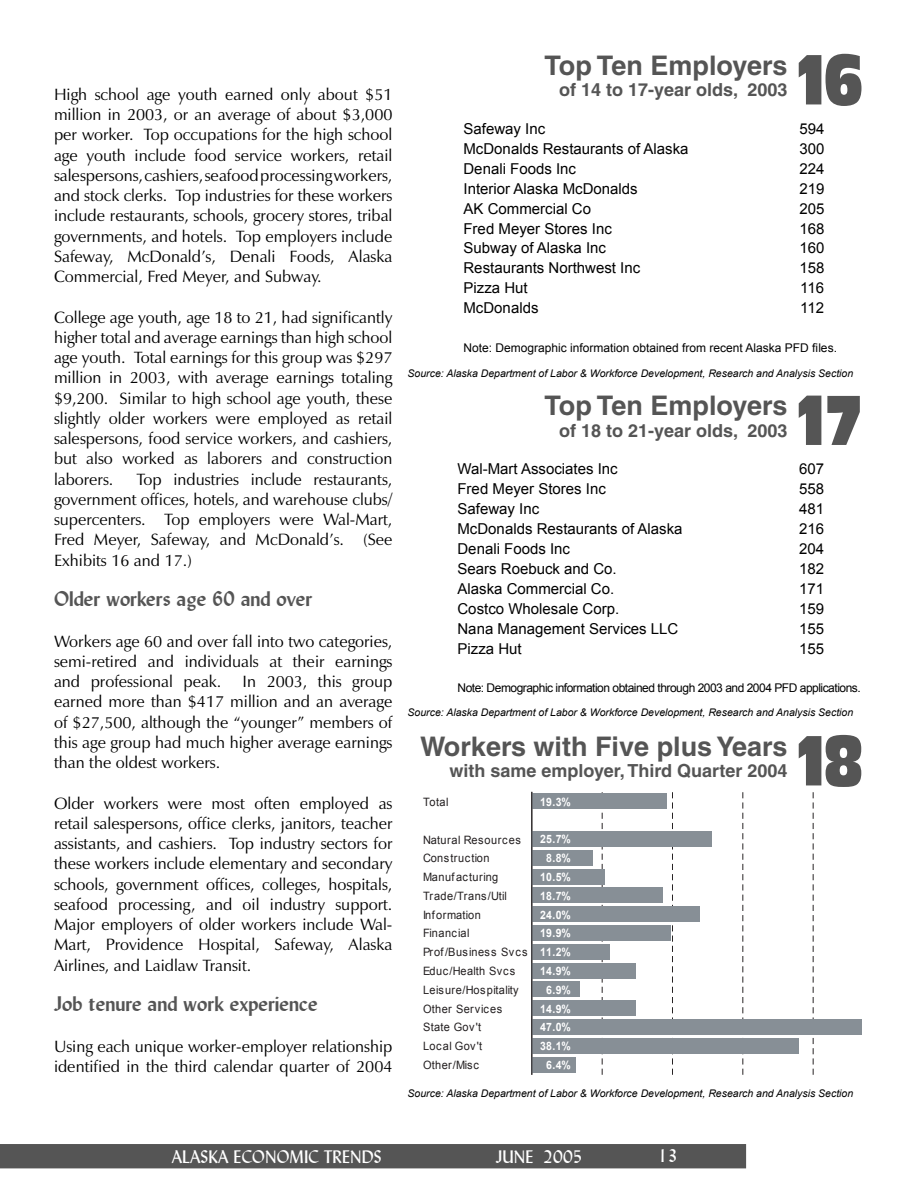
<style>
.page{position:relative;width:918px;height:1188px;background:#fff}
.page>*{position:absolute;margin:0;border:0;box-sizing:border-box;transform-origin:0 0}
.t1{font:66px "Incised 901 BT Compact";color:#555;scale:.84 1}
.t2{font:700 27px "Helvetica";color:#555}
.t3{font:700 21px "Lydian BT";color:#555}
.t4{font:700 18px "Helvetica";color:#555}
.t5{font:18px "Lydian BT";color:#fff}
.t6{font:16.5px/20.2px "Zapf Humanist 601 BT";color:#000;text-align:justify}
.t7{font:15px "Arial";color:#000}
.t8{font:12px "Arial";letter-spacing:-.04em;color:#000}
.t9{font:12px "Arial";color:#000}
.t10{font:11.55px/18.8px "Arial";letter-spacing:.045em;color:#231f20;scale:.96 1}
.t11{font:700 11.55px/18.8px "Arial";letter-spacing:.045em;color:#fff;text-align:center;scale:.91 1}
.t12{font:italic 10.5px "Arial";color:#000}
</style>
<div class="page">
<div style="left:0;top:1144px;width:746px;height:24px;background:#555"></div>
<hr style="left:532px;top:792px;width:1px;height:282px;background:#231f20">
<svg style="left:602px;top:792px;width:1px;height:282px"></svg>
<svg style="left:672px;top:792px;width:1px;height:282px"></svg>
<svg style="left:743px;top:792px;width:1px;height:282px"></svg>
<svg style="left:813px;top:792px;width:1px;height:282px"></svg>
<div style="left:532px;top:794px;width:135px;height:15px;background:#878f96"></div>
<div style="left:532px;top:831px;width:180px;height:16px;background:#878f96"></div>
<div style="left:532px;top:850px;width:61px;height:15px;background:#878f96"></div>
<div style="left:532px;top:869px;width:73px;height:15px;background:#878f96"></div>
<div style="left:532px;top:888px;width:131px;height:15px;background:#878f96"></div>
<div style="left:532px;top:907px;width:168px;height:15px;background:#878f96"></div>
<div style="left:532px;top:925px;width:139px;height:15px;background:#878f96"></div>
<div style="left:532px;top:944px;width:78px;height:15px;background:#878f96"></div>
<div style="left:532px;top:963px;width:104px;height:15px;background:#878f96"></div>
<div style="left:532px;top:982px;width:48px;height:15px;background:#878f96"></div>
<div style="left:532px;top:1001px;width:104px;height:15px;background:#878f96"></div>
<div style="left:532px;top:1019px;width:330px;height:15px;background:#878f96"></div>
<div style="left:532px;top:1038px;width:267px;height:15px;background:#878f96"></div>
<div style="left:532px;top:1057px;width:44px;height:15px;background:#878f96"></div>
<hr style="left:531px;top:792px;width:1px;height:282px;background:#231f20">
<p class="t6" style="left:54px;top:86px;width:340px">High school age youth earned only about $51 million in 2003, or an average of about $3,000 per worker. Top occupations for the high school age youth include food service workers, retail salespersons, cashiers, seafood processing workers, and stock clerks. Top industries for these workers include restaurants, schools, grocery stores, tribal governments, and hotels. Top employers include Safeway, McDonald’s, Denali Foods, Alaska Commercial, Fred Meyer, and Subway.</p>
<p class="t6" style="left:54px;top:309px;width:340px">College age youth, age 18 to 21, had significantly higher total and average earnings than high school age youth. Total earnings for this group was $297 million in 2003, with average earnings totaling $9,200. Similar to high school age youth, these slightly older workers were employed as retail salespersons, food service workers, and cashiers, but also worked as laborers and construction laborers.</p>
<p class="t6" style="left:54px;top:471px;width:340px;text-indent:83px">Top industries include restaurants, government offices, hotels, and warehouse clubs/ supercenters. Top employers were Wal-Mart, Fred Meyer, Safeway, and McDonald’s. (See Exhibits 16 and 17.)</p>
<p class="t3" style="left:54px;top:586px;width:260px">Older workers age 60 and over</p>
<p class="t6" style="left:54px;top:632px;width:340px">Workers age 60 and over fall into two categories, semi-retired and individuals at their earnings and professional peak.</p>
<p class="t6" style="left:54px;top:673px;width:340px;text-indent:189px">In 2003, this group earned more than $417 million and an average of $27,500, although the “younger” members of this age group had much higher average earnings than the oldest workers.</p>
<p class="t6" style="left:54px;top:795px;width:340px">Older workers were most often employed as retail salespersons, office clerks, janitors, teacher assistants, and cashiers. Top industry sectors for these workers include elementary and secondary schools, government offices, colleges, hospitals, seafood processing, and oil industry support.<br>Major employers of older workers include Wal-Mart, Providence Hospital, Safeway, Alaska Airlines, and Laidlaw Transit.</p>
<p class="t3" style="left:54px;top:991px;width:265px">Job tenure and work experience</p>
<p class="t6" style="left:54px;top:1038px;width:340px">Using each unique worker-employer relationship identified in the third calendar quarter of 2004</p>
<h1 class="t1" style="left:790px;top:41px;width:89px">16</h1>
<h2 class="t2" style="left:545px;top:55px;width:244px">Top Ten Employers</h2>
<p class="t4" style="left:559px;top:84px;width:230px">of 14 to 17-year olds, 2003</p>
<p class="t7" style="left:464px;top:120px;width:83px">Safeway Inc</p>
<p class="t7" style="left:800px;top:120px;width:27px">594</p>
<p class="t7" style="left:464px;top:140px;width:227px">McDonalds Restaurants of Alaska</p>
<p class="t7" style="left:800px;top:140px;width:27px">300</p>
<p class="t7" style="left:464px;top:160px;width:114px">Denali Foods Inc</p>
<p class="t7" style="left:800px;top:160px;width:27px">224</p>
<p class="t7" style="left:464px;top:180px;width:176px">Interior Alaska McDonalds</p>
<p class="t7" style="left:800px;top:180px;width:27px">219</p>
<p class="t7" style="left:464px;top:200px;width:129px">AK Commercial Co</p>
<p class="t7" style="left:800px;top:200px;width:27px">205</p>
<p class="t7" style="left:464px;top:220px;width:150px">Fred Meyer Stores Inc</p>
<p class="t7" style="left:800px;top:220px;width:27px">168</p>
<p class="t7" style="left:464px;top:240px;width:144px">Subway of Alaska Inc</p>
<p class="t7" style="left:800px;top:240px;width:27px">160</p>
<p class="t7" style="left:464px;top:260px;width:178px">Restaurants Northwest Inc</p>
<p class="t7" style="left:800px;top:260px;width:27px">158</p>
<p class="t7" style="left:464px;top:280px;width:66px">Pizza Hut</p>
<p class="t7" style="left:800px;top:280px;width:25px">116</p>
<p class="t7" style="left:464px;top:300px;width:77px">McDonalds</p>
<p class="t7" style="left:800px;top:300px;width:25px">112</p>
<p class="t9" style="left:464px;top:341px;width:375px">Note: Demographic information obtained from recent Alaska PFD files.</p>
<p class="t12" style="left:408px;top:367px;width:447px">Source: Alaska Department of Labor &amp; Workforce Development, Research and Analysis Section</p>
<h1 class="t1" style="left:790px;top:381px;width:89px">17</h1>
<h2 class="t2" style="left:545px;top:396px;width:244px">Top Ten Employers</h2>
<p class="t4" style="left:559px;top:424px;width:230px">of 18 to 21-year olds, 2003</p>
<p class="t7" style="left:458px;top:461px;width:162px">Wal-Mart Associates Inc</p>
<p class="t7" style="left:799px;top:461px;width:27px">607</p>
<p class="t7" style="left:458px;top:481px;width:150px">Fred Meyer Stores Inc</p>
<p class="t7" style="left:799px;top:481px;width:27px">558</p>
<p class="t7" style="left:458px;top:501px;width:83px">Safeway Inc</p>
<p class="t7" style="left:799px;top:501px;width:27px">481</p>
<p class="t7" style="left:458px;top:521px;width:227px">McDonalds Restaurants of Alaska</p>
<p class="t7" style="left:799px;top:521px;width:27px">216</p>
<p class="t7" style="left:458px;top:541px;width:114px">Denali Foods Inc</p>
<p class="t7" style="left:799px;top:541px;width:27px">204</p>
<p class="t7" style="left:458px;top:560px;width:161px">Sears Roebuck and Co.</p>
<p class="t7" style="left:799px;top:560px;width:27px">182</p>
<p class="t7" style="left:458px;top:580px;width:158px">Alaska Commercial Co.</p>
<p class="t7" style="left:799px;top:580px;width:27px">171</p>
<p class="t7" style="left:458px;top:600px;width:163px">Costco Wholesale Corp.</p>
<p class="t7" style="left:799px;top:600px;width:27px">159</p>
<p class="t7" style="left:458px;top:620px;width:222px">Nana Management Services LLC</p>
<p class="t7" style="left:799px;top:620px;width:27px">155</p>
<p class="t7" style="left:458px;top:640px;width:66px">Pizza Hut</p>
<p class="t7" style="left:799px;top:640px;width:27px">155</p>
<p class="t8" style="left:458px;top:681px;width:405px">Note: Demographic information obtained through 2003 and 2004 PFD applications.</p>
<p class="t12" style="left:408px;top:706px;width:447px">Source: Alaska Department of Labor &amp; Workforce Development, Research and Analysis Section</p>
<h1 class="t1" style="left:790px;top:722px;width:89px">18</h1>
<h2 class="t2" style="left:420px;top:736px;width:369px">Workers with Five plus Years</h2>
<p class="t4" style="left:449px;top:765px;width:339px">with same employer, Third Quarter 2004</p>
<p class="t10" style="left:423px;top:793px;width:28px">Total</p>
<p class="t10" style="left:423px;top:830px;width:110px">Natural Resources<br>Construction<br>Manufacturing<br>Trade/Trans/Util<br>Information<br>Financial<br>Prof/Business Svcs<br>Educ/Health Svcs<br>Leisure/Hospitality<br>Other Services<br>State Gov't<br>Local Gov't<br>Other/Misc</p>
<p class="t11" style="left:540px;top:792px;width:35px">19.3%</p>
<p class="t11" style="left:540px;top:830px;width:35px">25.7%<br>8.8%<br>10.5%<br>18.7%<br>24.0%<br>19.9%<br>11.2%<br>14.9%<br>6.9%<br>14.9%<br>47.0%<br>38.1%<br>6.4%</p>
<p class="t12" style="left:408px;top:1087px;width:447px">Source: Alaska Department of Labor &amp; Workforce Development, Research and Analysis Section</p>
<p class="t5" style="left:172px;top:1146px;width:211px">ALASKA ECONOMIC TRENDS</p>
<p class="t5" style="left:496px;top:1146px;width:88px">JUNE 2005</p>
<p class="t5" style="left:658px;top:1145px;width:21px">13</p>
</div>
